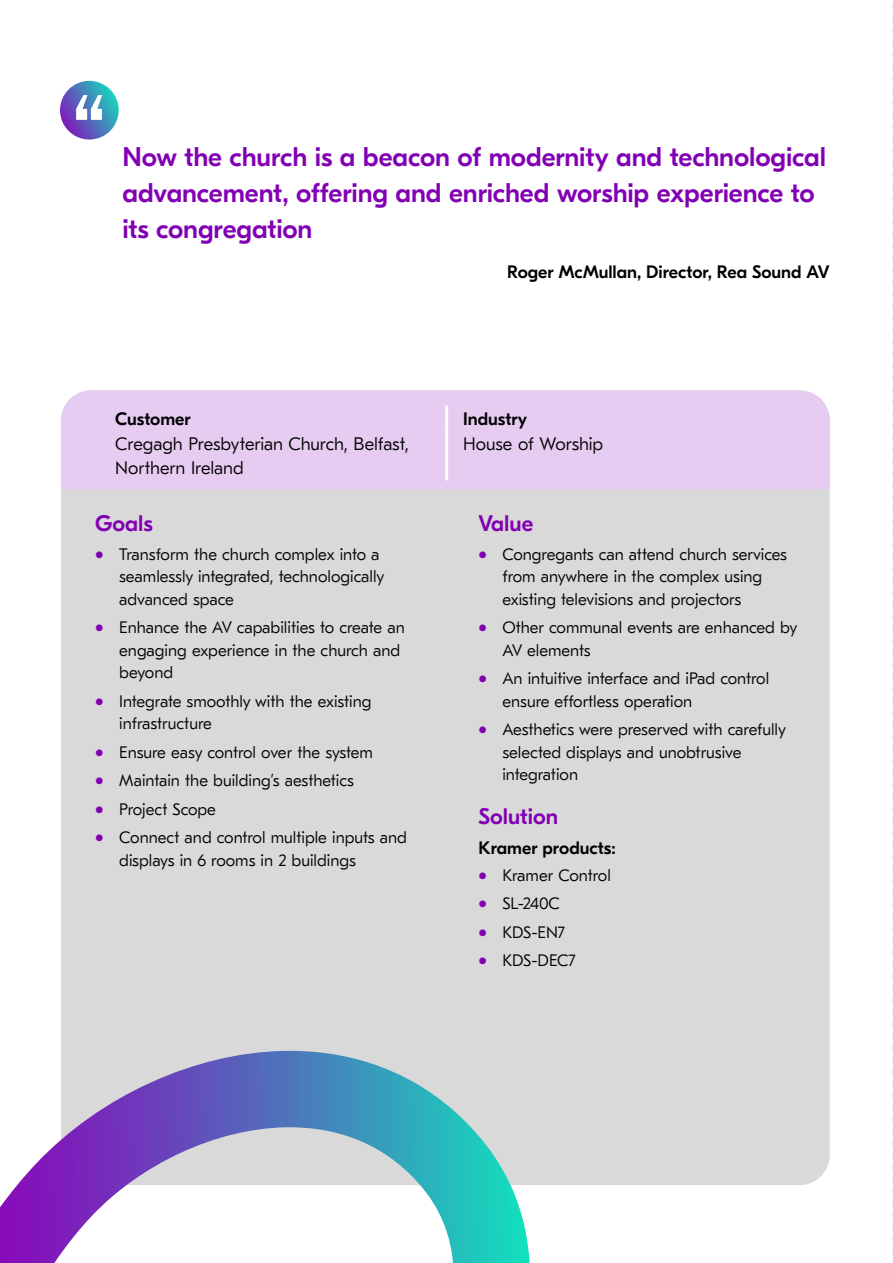
<style>
.page{position:relative;width:893px;height:1263px;background:#fff}
.page>*{position:absolute;margin:0;border:0;box-sizing:border-box;transform-origin:0 0}
.t1{font:500 91.2px "GT Eesti Display";color:#fff}
.t2{font:500 27px/36px "GT Eesti Display";letter-spacing:-.005em;color:#8200b3}
.t3{font:500 22.5px "GT Eesti Display";color:#8200b3}
.t4{font:500 18px "GT Eesti Display";color:#000}
.t5{font:300 18px/24px "GT Eesti Text";letter-spacing:-.005em;color:#000}
.t6{font:300 16.5px/22.5px "GT Eesti Text";color:#000}
.s1{font-family:"Guttman Aram";font-weight:400;color:#8200b3}
</style>
<div class="page">
<div style="left:61px;top:390px;width:769px;height:795px;background:#d9d9d9;border-radius:30px"></div>
<div style="left:61px;top:390px;width:769px;height:99px;background:#e6ccf0"></div>
<svg style="left:60px;top:81px;width:59px;height:59px;background:#4f77bc"></svg>
<hr style="left:445px;top:405px;width:3px;height:26px;background:#fff">
<hr style="left:445px;top:431px;width:3px;height:49px;background:#fff">
<svg style="left:0;top:1051px;width:530px;height:212px"></svg>
<svg style="left:892px;top:4px;width:1px;height:1259px"></svg>
<h1 class="t1" style="left:74px;top:83px;width:33px">“</h1>
<h2 class="t2" style="left:122px;top:139px;width:705px">Now the church is a beacon of modernity and technological advancement, offering and enriched worship experience to its congregation</h2>
<p class="t4" style="left:507px;top:262px;width:324px">Roger McMullan, Director, Rea Sound AV</p>
<p class="t4" style="left:115px;top:409px;width:77px">Customer</p>
<p class="t4" style="left:463px;top:409px;width:66px">Industry</p>
<p class="t5" style="left:115px;top:432px;width:295px">Cregagh Presbyterian Church, Belfast,<br>Northern Ireland</p>
<p class="t5" style="left:463px;top:432px;width:142px">House of Worship</p>
<h3 class="t3" style="left:95px;top:511px;width:59px">Goals</h3>
<p class="t6" style="left:119px;top:543px;width:267px;text-indent:-24px"><span class="s1">•</span> Transform the church complex into a seamlessly integrated, technologically advanced space</p>
<p class="t6" style="left:119px;top:617px;width:287px;text-indent:-24px"><span class="s1">•</span> Enhance the AV capabilities to create an engaging experience in the church and beyond</p>
<p class="t6" style="left:119px;top:690px;width:254px;text-indent:-24px"><span class="s1">•</span> Integrate smoothly with the existing infrastructure</p>
<p class="t6" style="left:95px;top:741px;width:279px"><span class="s1">•</span> Ensure easy control over the system</p>
<p class="t6" style="left:95px;top:770px;width:260px"><span class="s1">•</span> Maintain the building’s aesthetics</p>
<p class="t6" style="left:95px;top:798px;width:122px"><span class="s1">•</span> Project Scope</p>
<p class="t6" style="left:119px;top:827px;width:289px;text-indent:-24px"><span class="s1">•</span> Connect and control multiple inputs and displays in 6 rooms in 2 buildings</p>
<h3 class="t3" style="left:478px;top:511px;width:56px">Value</h3>
<p class="t6" style="left:502px;top:543px;width:286px;text-indent:-24px"><span class="s1">•</span> Congregants can attend church services from anywhere in the complex using existing televisions and projectors</p>
<p class="t6" style="left:502px;top:617px;width:297px;text-indent:-24px"><span class="s1">•</span> Other communal events are enhanced by<br>AV elements</p>
<p class="t6" style="left:502px;top:668px;width:268px;text-indent:-24px"><span class="s1">•</span> An intuitive interface and iPad control ensure effortless operation</p>
<p class="t6" style="left:502px;top:719px;width:285px;text-indent:-24px"><span class="s1">•</span> Aesthetics were preserved with carefully selected displays and unobtrusive integration</p>
<h3 class="t3" style="left:478px;top:804px;width:81px">Solution</h3>
<p class="t4" style="left:478px;top:838px;width:139px">Kramer products:</p>
<p class="t6" style="left:478px;top:864px;width:134px"><span class="s1">•</span> Kramer Control</p>
<p class="t6" style="left:478px;top:893px;width:83px"><span class="s1">•</span> SL-240C</p>
<p class="t6" style="left:478px;top:921px;width:88px"><span class="s1">•</span> KDS-EN7</p>
<p class="t6" style="left:478px;top:950px;width:99px"><span class="s1">•</span> KDS-DEC7</p>
</div>
